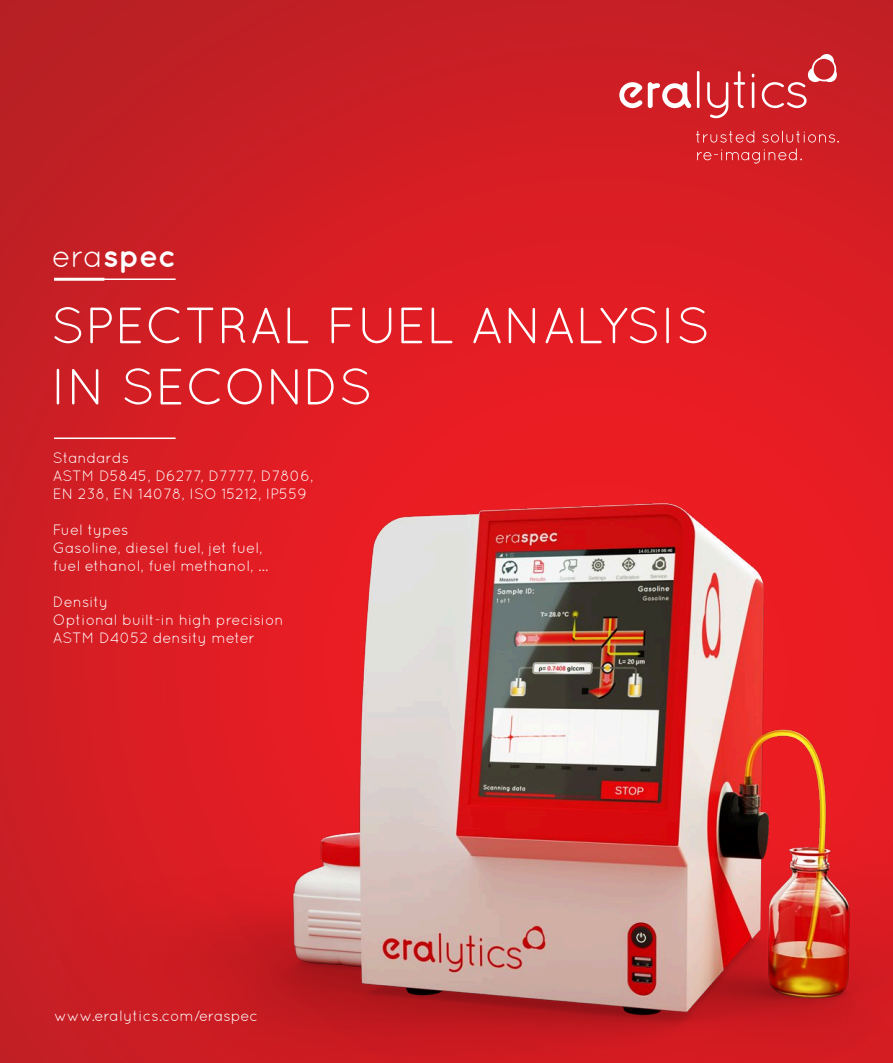
<style>
.page{position:relative;width:893px;height:1063px;background:#fff}
.page>*{position:absolute;margin:0;border:0;box-sizing:border-box;transform-origin:0 0}
.t1{font:51px/61.2px "Quicksand";color:#fff}
.t2{font:700 31.5px "Quicksand";color:#fff}
.t3{font:15px/18px "Quicksand";color:#fff}
.s1{font-weight:400}
</style>
<div class="page">
<img style="left:0;top:0;width:893px;height:408px">
<img style="left:0;top:408px;width:893px;height:655px">
<hr style="left:54px;top:279px;width:122px;height:1px;background:#fff">
<hr style="left:54px;top:278px;width:50px;height:3px;background:#fff">
<hr style="left:54px;top:438px;width:122px;height:1px;background:#fff">
<svg style="left:619px;top:82px;width:72px;height:26px"></svg>
<svg style="left:697px;top:71px;width:2px;height:37px"></svg>
<svg style="left:734px;top:71px;width:11px;height:37px"></svg>
<svg style="left:752px;top:74px;width:2px;height:34px"></svg>
<svg style="left:762px;top:54px;width:76px;height:54px;background:#d13d43"></svg>
<svg style="left:707px;top:82px;width:21px;height:36px"></svg>
<svg style="left:696px;top:131px;width:143px;height:33px;background:#d63338"></svg>
<h2 class="t2" style="left:52px;top:237px;width:126px"><span class="s1">era</span>spec</h2>
<h1 class="t1" style="left:51px;top:294px;width:661px">SPECTRAL FUEL ANALYSIS<br>IN SECONDS</h1>
<p class="t3" style="left:53px;top:449px;width:262px">Standards<br>ASTM D5845, D6277, D7777, D7806,<br>EN 238, EN 14078, ISO 15212, IP559</p>
<p class="t3" style="left:53px;top:521px;width:217px">Fuel types<br>Gasoline, diesel fuel, jet fuel, fuel ethanol, fuel methanol, …</p>
<p class="t3" style="left:53px;top:593px;width:232px">Density<br>Optional built-in high precision<br>ASTM D4052 density meter</p>
<p class="t3" style="left:54px;top:1007px;width:206px">www.eralytics.com/eraspec</p>
</div>
